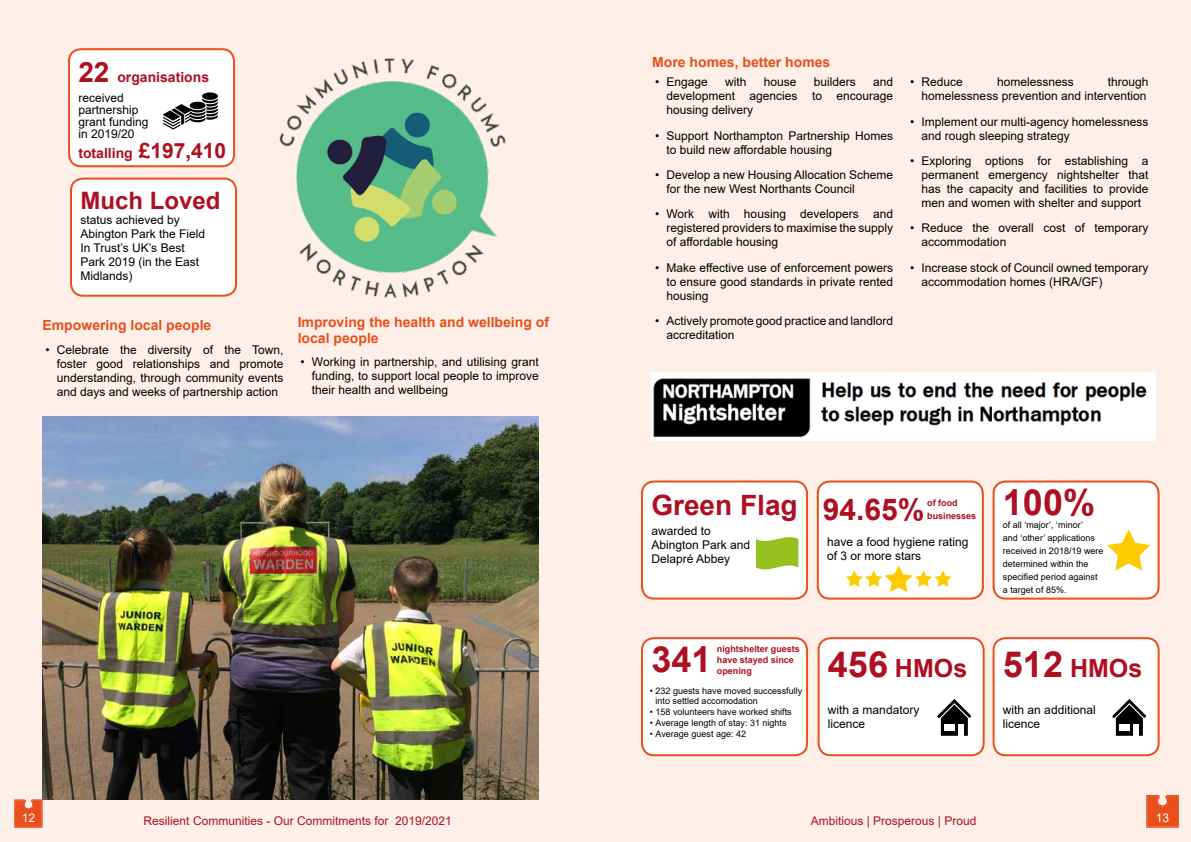
<style>
.page{position:relative;width:1191px;height:842px;background:#fef0e8}
.page>*{position:absolute;margin:0;border:0;box-sizing:border-box;transform-origin:0 0}
.t1{font:700 36px "Arial";color:#ae1022}
.t2{font:700 30px "Arial";color:#ae1022}
.t3{font:700 28px "Arial";color:#ae1022}
.t4{font:700 25px "Arial";color:#ae1022}
.t5{font:700 24px "Arial";color:#ae1022}
.t6{font:700 14px/16.8px "Arial";color:#e94e1b}
.t7{font:700 14px "Arial";color:#ae1022}
.t8{font:12px/14px "Arial";color:#000}
.t9{font:12px "Arial";color:#ae1022}
.t10{font:12px "Arial";color:#fff}
.t11{font:9px/13px "Arial";color:#000}
.t12{font:700 9px/11px "Arial";color:#ae1022}
.s1{font-size:28px}
.s2{font-size:21px}
.s3{font-size:36px}
</style>
<div class="page">
<svg style="left:14px;top:799px;width:29px;height:29px"></svg>
<svg style="left:1146px;top:795px;width:33px;height:33px"></svg>
<div style="left:69px;top:49px;width:165px;height:117px;background:#fff;border-radius:12px"></div>
<div style="left:68px;top:48px;width:167px;height:119px;border:2px solid #e94e1b;border-radius:12px"></div>
<div style="left:993px;top:481px;width:165px;height:118px;background:#fff;border-radius:12px"></div>
<div style="left:992px;top:480px;width:167px;height:120px;border:2px solid #e94e1b;border-radius:12px"></div>
<div style="left:642px;top:481px;width:165px;height:118px;background:#fff;border-radius:12px"></div>
<div style="left:641px;top:480px;width:167px;height:120px;border:2px solid #e94e1b;border-radius:12px"></div>
<svg style="left:756px;top:537px;width:42px;height:32px"></svg>
<img style="left:43px;top:417px;width:496px;height:382px">
<div style="left:993px;top:638px;width:165px;height:117px;background:#fff;border-radius:12px"></div>
<svg style="left:1112px;top:699px;width:34px;height:37px"></svg>
<div style="left:1133px;top:724px;width:6px;height:12px;background:#fff"></div>
<div style="left:1119px;top:724px;width:10px;height:7px;background:#fff"></div>
<div style="left:992px;top:637px;width:167px;height:119px;border:2px solid #e94e1b;border-radius:12px"></div>
<div style="left:71px;top:179px;width:165px;height:117px;background:#fff;border-radius:12px"></div>
<div style="left:70px;top:178px;width:167px;height:119px;border:2px solid #e94e1b;border-radius:12px"></div>
<div style="left:818px;top:481px;width:164px;height:118px;background:#fff;border-radius:12px"></div>
<svg style="left:846px;top:565px;width:105px;height:27px"></svg>
<div style="left:817px;top:480px;width:166px;height:120px;border:2px solid #e94e1b;border-radius:12px"></div>
<div style="left:818px;top:638px;width:165px;height:117px;background:#fff;border-radius:12px"></div>
<svg style="left:937px;top:699px;width:34px;height:37px"></svg>
<div style="left:958px;top:724px;width:6px;height:12px;background:#fff"></div>
<div style="left:944px;top:724px;width:10px;height:7px;background:#fff"></div>
<div style="left:817px;top:637px;width:167px;height:119px;border:2px solid #e94e1b;border-radius:12px"></div>
<img style="left:279px;top:58px;width:227px;height:240px">
<div style="left:642px;top:638px;width:165px;height:117px;background:#fff;border-radius:12px"></div>
<div style="left:641px;top:637px;width:167px;height:119px;border:2px solid #e94e1b;border-radius:12px"></div>
<img style="left:651px;top:372px;width:504px;height:69px">
<svg style="left:1107px;top:529px;width:43px;height:41px"></svg>
<svg style="left:163px;top:92px;width:55px;height:37px"></svg>
<p class="t7" style="left:78px;top:68px;width:132px"><span class="s1">22</span> organisations</p>
<p class="t8" style="left:78px;top:91px;width:72px;line-height:12px">received partnership grant funding in 2019/20</p>
<p class="t7" style="left:78px;top:144px;width:149px">totalling <span class="s2">£197,410</span></p>
<h3 class="t5" style="left:80px;top:183px;width:142px">Much Loved</h3>
<p class="t8" style="left:80px;top:212px;width:126px">status achieved by<br>Abington Park the Field<br>In Trust’s UK’s Best<br>Park 2019 (in the East<br>Midlands)</p>
<p class="t6" style="left:43px;top:317px;width:170px">Empowering local people</p>
<p class="t6" style="left:298px;top:313px;width:253px">Improving the health and wellbeing of local people</p>
<p class="t8" style="left:57px;top:342px;width:228px;text-align:justify;text-indent:-11px">• Celebrate the diversity of the Town, foster good relationships and promote understanding, through community events and days and weeks of partnership action</p>
<p class="t8" style="left:312px;top:355px;width:228px;text-align:justify;text-indent:-11px">• Working in partnership, and utilising grant funding, to support local people to improve their health and wellbeing</p>
<p class="t10" style="left:22px;top:810px;width:15px">12</p>
<p class="t9" style="left:144px;top:813px;width:310px">Resilient Communities - Our Commitments for 2019/2021</p>
<p class="t6" style="left:652px;top:54px;width:180px">More homes, better homes</p>
<p class="t8" style="left:655px;top:75px;width:54px">• Engage</p>
<p class="t8" style="left:725px;top:75px;width:23px">with</p>
<p class="t8" style="left:764px;top:75px;width:34px">house</p>
<p class="t8" style="left:814px;top:75px;width:44px">builders</p>
<p class="t8" style="left:666px;top:75px;width:228px;text-align:justify;text-indent:207px">and development agencies to encourage housing delivery</p>
<p class="t8" style="left:666px;top:128px;width:228px;text-indent:-11px">• Support Northampton Partnership Homes to build new affordable housing</p>
<p class="t8" style="left:666px;top:168px;width:228px;text-indent:-11px">• Develop a new Housing Allocation Scheme for the new West Northants Council</p>
<p class="t8" style="left:666px;top:207px;width:228px;text-align:justify;text-indent:-11px">• Work with housing developers and registered providers to maximise the supply of affordable housing</p>
<p class="t8" style="left:666px;top:260px;width:228px;text-align:justify;text-indent:-11px">• Make effective use of enforcement powers to ensure good standards in private rented housing</p>
<p class="t8" style="left:666px;top:314px;width:228px;text-indent:-11px">• Actively promote good practice and landlord accreditation</p>
<p class="t8" style="left:910px;top:75px;width:54px">• Reduce</p>
<p class="t8" style="left:997px;top:75px;width:78px">homelessness</p>
<p class="t8" style="left:921px;top:75px;width:228px;text-align:right">through<br>homelessness prevention and intervention</p>
<p class="t8" style="left:921px;top:114px;width:228px;text-indent:-11px">• Implement our multi-agency homelessness and rough sleeping strategy</p>
<p class="t8" style="left:921px;top:154px;width:228px;text-align:justify;text-indent:-11px">• Exploring options for establishing a permanent emergency nightshelter that has the capacity and facilities to provide men and women with shelter and support</p>
<p class="t8" style="left:921px;top:221px;width:228px;text-indent:-11px">• Reduce the overall cost of temporary accommodation</p>
<p class="t8" style="left:921px;top:260px;width:228px;text-indent:-11px">• Increase stock of Council owned temporary accommodation homes (HRA/GF)</p>
<h3 class="t3" style="left:651px;top:485px;width:148px">Green Flag</h3>
<p class="t8" style="left:651px;top:523px;width:100px">awarded to<br>Abington Park and<br>Delapré Abbey</p>
<h2 class="t2" style="left:822px;top:488px;width:103px">94.65%</h2>
<p class="t8" style="left:827px;top:535px;width:143px">have a food hygiene rating of 3 or more stars</p>
<p class="t12" style="left:927px;top:497px;width:51px;line-height:13px">of food businesses</p>
<p class="t12" style="left:717px;top:644px;width:85px">nightshelter guests have stayed since opening</p>
<h1 class="t1" style="left:651px;top:634px;width:62px">341</h1>
<p class="t11" style="left:655px;top:686px;width:148px;line-height:10px;text-indent:-6px">• 232 guests have moved successfully into settled accomodation</p>
<p class="t11" style="left:650px;top:705px;width:143px">• 158 volunteers have worked shifts</p>
<p class="t11" style="left:650px;top:716px;width:138px">• Average length of stay: 31 nights</p>
<p class="t11" style="left:650px;top:727px;width:98px">• Average guest age: 42</p>
<h3 class="t4" style="left:828px;top:651px;width:141px"><span class="s3">456</span> HMOs</h3>
<p class="t8" style="left:828px;top:702px;width:93px">with a mandatory licence</p>
<h1 class="t1" style="left:1003px;top:477px;width:94px">100%</h1>
<p class="t11" style="left:1003px;top:519px;width:102px">of all ‘major’, ‘minor’<br>and ‘other’ applications received in 2018/19 were determined within the specified period against a target of 85%.</p>
<h3 class="t4" style="left:1003px;top:651px;width:141px"><span class="s3">512</span> HMOs</h3>
<p class="t8" style="left:1003px;top:702px;width:94px">with an additional licence</p>
<p class="t9" style="left:810px;top:813px;width:167px">Ambitious | Prosperous | Proud</p>
<p class="t10" style="left:1156px;top:810px;width:15px">13</p>
</div>
